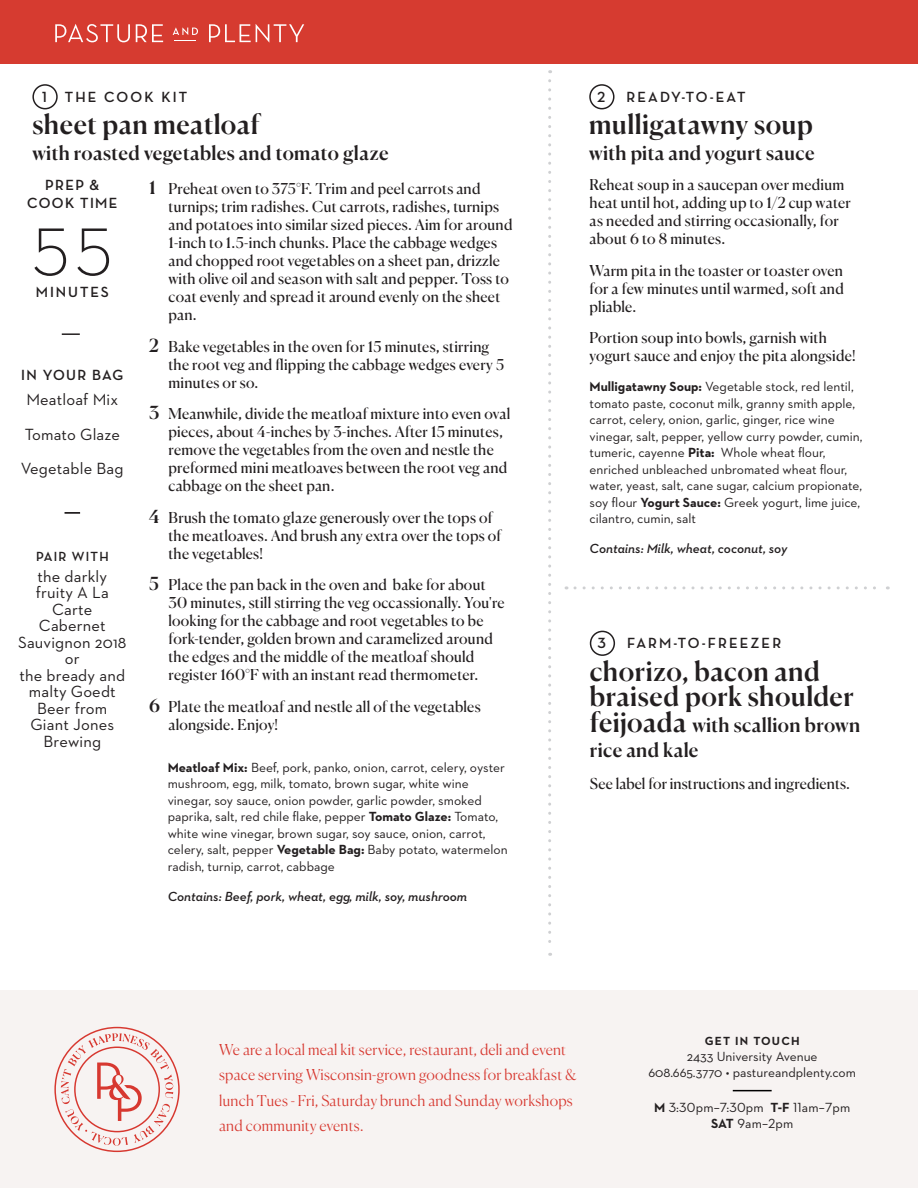
<style>
.page{position:relative;width:918px;height:1188px;background:#fff}
.page>*{position:absolute;margin:0;border:0;box-sizing:border-box;transform-origin:0 0}
.t1{font:300 69px "Neutraface 2 Text";color:#231f20}
.t2{font:500 27px/25.5px "Canela";letter-spacing:.015em;color:#231f20}
.t3{font:500 19.5px/25.5px "Canela";letter-spacing:.015em;color:#231f20}
.List_of_Ingredients{font:16.5px/16.5px "Neutraface 2 Text";letter-spacing:.01em;color:#231f20;text-align:center}
.t4{font:15px/18px "Canela";letter-spacing:.015em;color:#231f20}
.t5{font:300 15px/25.5px "Canela";letter-spacing:.02em;color:#d73830}
.List_of_Ingredients-2{font:700 15px "Neutraface Display";letter-spacing:.13em;color:#231f20}
.List_of_Ingredients-3{font:700 15px/18px "Neutraface Display";letter-spacing:.09em;color:#231f20;text-align:center}
.List_of_Ingredients-4{font:700 15px "Neutraface Display";letter-spacing:.08em;color:#231f20}
.t6{font:13.5px/16.5px "Neutraface 2 Text";color:#231f20}
.t7{font:italic 600 13.5px "Neutraface 2 Text";color:#231f20}
.List_of_Ingredients-5{font:700 13.5px "Neutraface Display";letter-spacing:.09em;color:#231f20}
.t8{font:700 12px "Neutraface 2 Text";letter-spacing:.1em;color:#231f20}
.s1{font-weight:500;font-size:18px}
.s2{font-weight:700}
.s3{font-size:27px}
</style>
<div class="page">
<div style="left:0;top:991px;width:918px;height:197px;background:#f7f3f2"></div>
<div style="left:0;top:0;width:918px;height:64px;background:#d63b30"></div>
<svg style="left:55px;top:24px;width:75px;height:18px"></svg>
<svg style="left:136px;top:24px;width:27px;height:18px"></svg>
<svg style="left:173px;top:27px;width:25px;height:14px"></svg>
<svg style="left:209px;top:24px;width:95px;height:19px"></svg>
<svg style="left:54px;top:1027px;width:126px;height:125px"></svg>
<div style="left:32px;top:84px;width:26px;height:25px;border:2px solid #231f20;border-radius:50%"></div>
<div style="left:589px;top:84px;width:26px;height:25px;border:2px solid #231f20;border-radius:50%"></div>
<div style="left:590px;top:631px;width:25px;height:25px;border:2px solid #231f20;border-radius:50%"></div>
<svg style="left:548px;top:81px;width:3px;height:875px"></svg>
<svg style="left:62px;top:333px;width:18px;height:2px"></svg>
<svg style="left:65px;top:512px;width:15px;height:2px"></svg>
<svg style="left:575px;top:586px;width:313px;height:3px"></svg>
<hr style="left:733px;top:1090px;width:39px;height:1px;background:#000">
<p class="List_of_Ingredients-2" style="left:42px;top:88px;width:6px">1</p>
<p class="List_of_Ingredients-2" style="left:65px;top:89px;width:124px">THE COOK KIT</p>
<p class="t2" style="left:32px;top:110px;width:229px">sheet pan meatloaf</p>
<p class="t3" style="left:32px;top:138px;width:358px">with roasted vegetables and tomato glaze</p>
<p class="List_of_Ingredients-3" style="left:27px;top:176px;width:92px">PREP &amp;<br>COOK TIME</p>
<p class="t1" style="left:32px;top:209px;width:81px">55</p>
<p class="List_of_Ingredients-2" style="left:36px;top:283px;width:75px">MINUTES</p>
<p class="List_of_Ingredients-4" style="left:21px;top:366px;width:104px">IN YOUR BAG</p>
<p class="List_of_Ingredients" style="left:26px;top:391px;width:93px">Meatloaf Mix</p>
<p class="List_of_Ingredients" style="left:25px;top:426px;width:97px">Tomato Glaze</p>
<p class="List_of_Ingredients" style="left:21px;top:460px;width:104px">Vegetable Bag</p>
<p class="List_of_Ingredients-5" style="left:36px;top:549px;width:74px">PAIR WITH</p>
<p class="List_of_Ingredients" style="left:18px;top:568px;width:110px">the darkly fruity A La<br>Carte<br>Cabernet<br>Sauvignon 2018 or<br>the bready and malty Goedt<br>Beer from<br>Giant Jones<br>Brewing</p>
<p class="t4" style="left:169px;top:178px;width:345px;text-indent:-19px"><span class="s1">1</span> Preheat oven to 375°F. Trim and peel carrots and turnips; trim radishes. Cut carrots, radishes, turnips and potatoes into similar sized pieces. Aim for around 1-inch to 1.5-inch chunks. Place the cabbage wedges and chopped root vegetables on a sheet pan, drizzle with olive oil and season with salt and pepper. Toss to coat evenly and spread it around evenly on the sheet pan.</p>
<p class="t4" style="left:169px;top:336px;width:337px;text-indent:-19px"><span class="s1">2</span> Bake vegetables in the oven for 15 minutes, stirring the root veg and flipping the cabbage wedges every 5 minutes or so.</p>
<p class="t4" style="left:169px;top:403px;width:343px;text-indent:-19px"><span class="s1">3</span> Meanwhile, divide the meatloaf mixture into even oval pieces, about 4-inches by 3-inches. After 15 minutes, remove the vegetables from the oven and nestle the preformed mini meatloaves between the root veg and cabbage on the sheet pan.</p>
<p class="t4" style="left:169px;top:507px;width:334px;text-indent:-19px"><span class="s1">4</span> Brush the tomato glaze generously over the tops of the meatloaves. And brush any extra over the tops of the vegetables!</p>
<p class="t4" style="left:169px;top:574px;width:338px;text-indent:-19px"><span class="s1">5</span> Place the pan back in the oven and bake for about 30 minutes, still stirring the veg occassionally. You're looking for the cabbage and root vegetables to be fork-tender, golden brown and caramelized around the edges and the middle of the meatloaf should register 160°F with an instant read thermometer.</p>
<p class="t4" style="left:169px;top:696px;width:314px;text-indent:-19px"><span class="s1">6</span> Plate the meatloaf and nestle all of the vegetables alongside. Enjoy!</p>
<p class="t6" style="left:168px;top:759px;width:341px"><span class="s2">Meatloaf Mix:</span> Beef, pork, panko, onion, carrot, celery, oyster mushroom, egg, milk, tomato, brown sugar, white wine vinegar, soy sauce, onion powder, garlic powder, smoked paprika, salt, red chile flake, pepper <span class="s2">Tomato Glaze:</span> Tomato, white wine vinegar, brown sugar, soy sauce, onion, carrot, celery, salt, pepper <span class="s2">Vegetable Bag:</span> Baby potato, watermelon radish, turnip, carrot, cabbage</p>
<p class="t7" style="left:168px;top:888px;width:301px">Contains: Beef, pork, wheat, egg, milk, soy, mushroom</p>
<p class="List_of_Ingredients-2" style="left:597px;top:88px;width:10px">2</p>
<p class="List_of_Ingredients-2" style="left:627px;top:89px;width:120px">READY-TO-EAT</p>
<p class="t2" style="left:589px;top:110px;width:225px">mulligatawny soup</p>
<p class="t3" style="left:589px;top:138px;width:227px">with pita and yogurt sauce</p>
<p class="t4" style="left:590px;top:175px;width:263px">Reheat soup in a saucepan over medium heat until hot, adding up to 1/2 cup water as needed and stirring occasionally, for about 6 to 8 minutes.</p>
<p class="t4" style="left:590px;top:260px;width:256px;text-align:justify">Warm pita in the toaster or toaster oven for a few minutes until warmed, soft and pliable.</p>
<p class="t4" style="left:590px;top:328px;width:267px">Portion soup into bowls, garnish with yogurt sauce and enjoy the pita alongside!</p>
<p class="t6" style="left:590px;top:378px;width:274px"><span class="s2">Mulligatawny Soup:</span> Vegetable stock, red lentil, tomato paste, coconut milk, granny smith apple, carrot, celery, onion, garlic, ginger, rice wine vinegar, salt, pepper, yellow curry powder, cumin, tumeric, cayenne <span class="s2">Pita:</span> Whole wheat flour, enriched unbleached unbromated wheat flour, water, yeast, salt, cane sugar, calcium propionate, soy flour <span class="s2">Yogurt Sauce:</span> Greek yogurt, lime juice, cilantro, cumin, salt</p>
<p class="t7" style="left:590px;top:540px;width:199px">Contains: Milk, wheat, coconut, soy</p>
<p class="List_of_Ingredients-2" style="left:598px;top:635px;width:10px">3</p>
<p class="List_of_Ingredients-2" style="left:627px;top:635px;width:156px">FARM-TO-FREEZER</p>
<p class="t2" style="left:590px;top:656px;width:265px">chorizo, bacon and braised pork shoulder</p>
<p class="t3" style="left:590px;top:710px;width:272px"><span class="s3">feijoada</span> with scallion brown rice and kale</p>
<p class="t4" style="left:590px;top:774px;width:262px">See label for instructions and ingredients.</p>
<p class="t5" style="left:219px;top:1035px;width:359px">We are a local meal kit service, restaurant, deli and event space serving Wisconsin-grown goodness for breakfast &amp; lunch Tues - Fri, Saturday brunch and Sunday workshops and community events.</p>
<p class="t8" style="left:705px;top:1033px;width:97px">GET IN TOUCH</p>
<p class="t6" style="left:687px;top:1048px;width:132px">2433 University Avenue</p>
<p class="t6" style="left:648px;top:1064px;width:209px">608.665.3770 • pastureandplenty.com</p>
<p class="t6" style="left:654px;top:1099px;width:198px"><span class="s2">M</span> 3:30pm–7:30pm <span class="s2">T-F</span> 11am–7pm</p>
<p class="t6" style="left:711px;top:1115px;width:84px"><span class="s2">SAT</span> 9am–2pm</p>
</div>
